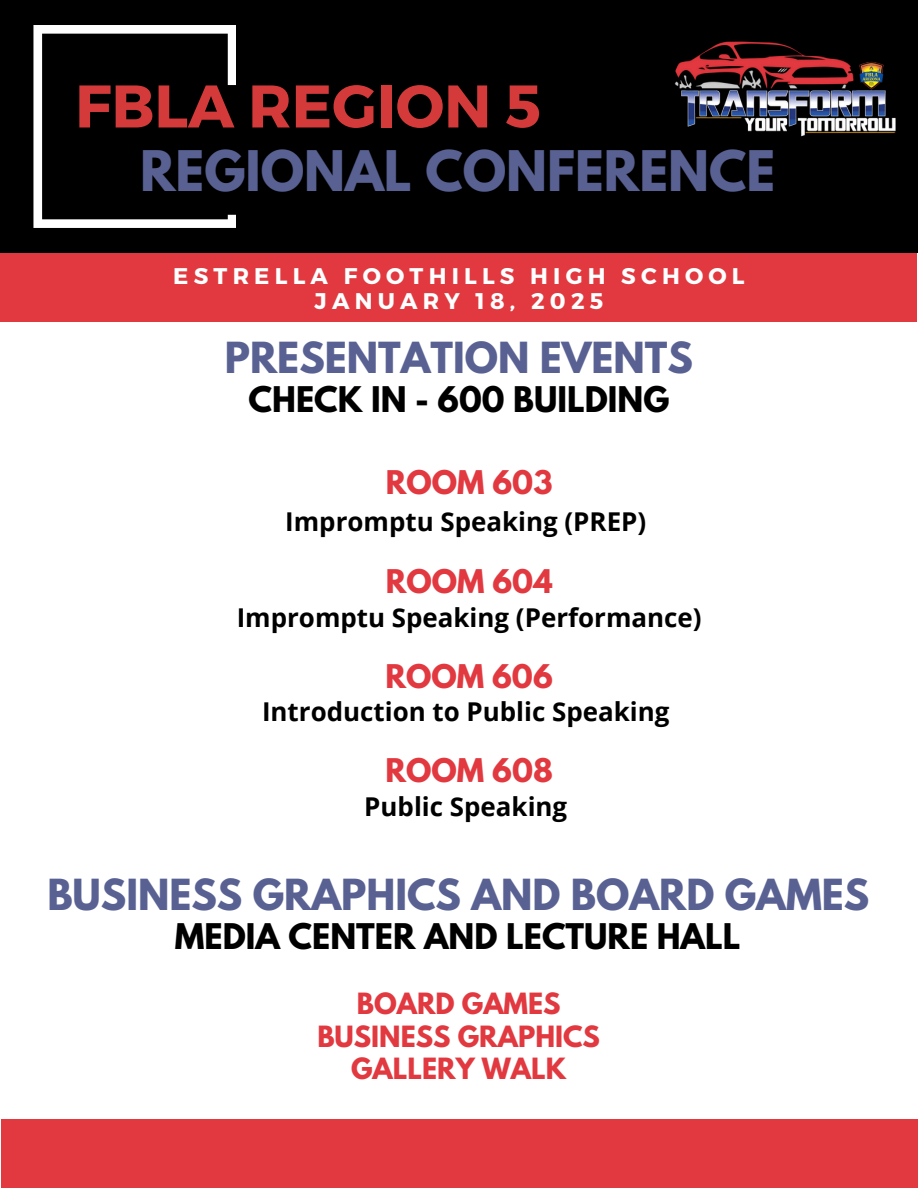
<style>
.page{position:relative;width:918px;height:1188px;background:#fff}
.page>*{position:absolute;margin:0;border:0;box-sizing:border-box;transform-origin:0 0}
.t1{font:700 60px "Montserrat";color:#d43a3a}
.t2{font:700 49.5px "League Spartan";color:#586192}
.t3{font:700 37.95px "League Spartan";color:#586192}
.t4{font:700 31.35px "League Spartan";color:#000}
.t5{font:700 28.95px "League Spartan";color:#e1393f}
.t6{font:700 25.95px "Open Sans";color:#000}
.t7{font:700 25.95px/32.7px "League Spartan";color:#e1393f;text-align:center}
.t8{font:700 22.65px/24.8px "Montserrat";letter-spacing:.23em;color:#fff;text-align:center}
</style>
<div class="page">
<div style="left:0;top:0;width:918px;height:253px;background:#000"></div>
<svg style="left:33px;top:25px;width:203px;height:203px"></svg>
<img style="left:674px;top:41px;width:222px;height:96px">
<div style="left:0;top:253px;width:917px;height:68px;background:#e1393f"></div>
<div style="left:1px;top:1119px;width:916px;height:69px;background:#e1393f"></div>
<p class="t1" style="left:75px;top:67px;width:467px">FBLA REGION 5</p>
<h1 class="t2" style="left:140px;top:146px;width:637px">REGIONAL CONFERENCE</h1>
<p class="t8" style="left:173px;top:262px;width:573px">ESTRELLA FOOTHILLS HIGH SCHOOL<br>JANUARY 18, 2025</p>
<p class="t3" style="left:225px;top:338px;width:470px">PRESENTATION EVENTS</p>
<h2 class="t4" style="left:249px;top:384px;width:422px">CHECK IN - 600 BUILDING</h2>
<h3 class="t5" style="left:386px;top:468px;width:168px">ROOM 603</h3>
<h3 class="t6" style="left:285px;top:504px;width:363px">Impromptu Speaking (PREP)</h3>
<h4 class="t5" style="left:386px;top:567px;width:168px">ROOM 604</h4>
<h4 class="t6" style="left:237px;top:599px;width:466px">Impromptu Speaking (Performance)</h4>
<h6 class="t5" style="left:385px;top:662px;width:169px">ROOM 606</h6>
<h6 class="t6" style="left:262px;top:694px;width:409px">Introduction to Public Speaking</h6>
<h6 class="t5" style="left:385px;top:756px;width:169px">ROOM 608</h6>
<h6 class="t6" style="left:364px;top:788px;width:204px">Public Speaking</h6>
<h6 class="t3" style="left:47px;top:876px;width:824px">BUSINESS GRAPHICS AND BOARD GAMES</h6>
<h6 class="t4" style="left:175px;top:921px;width:567px">MEDIA CENTER AND LECTURE HALL</h6>
<h3 class="t7" style="left:317px;top:991px;width:284px">BOARD GAMES<br>BUSINESS GRAPHICS<br>GALLERY WALK</h3>
</div>
